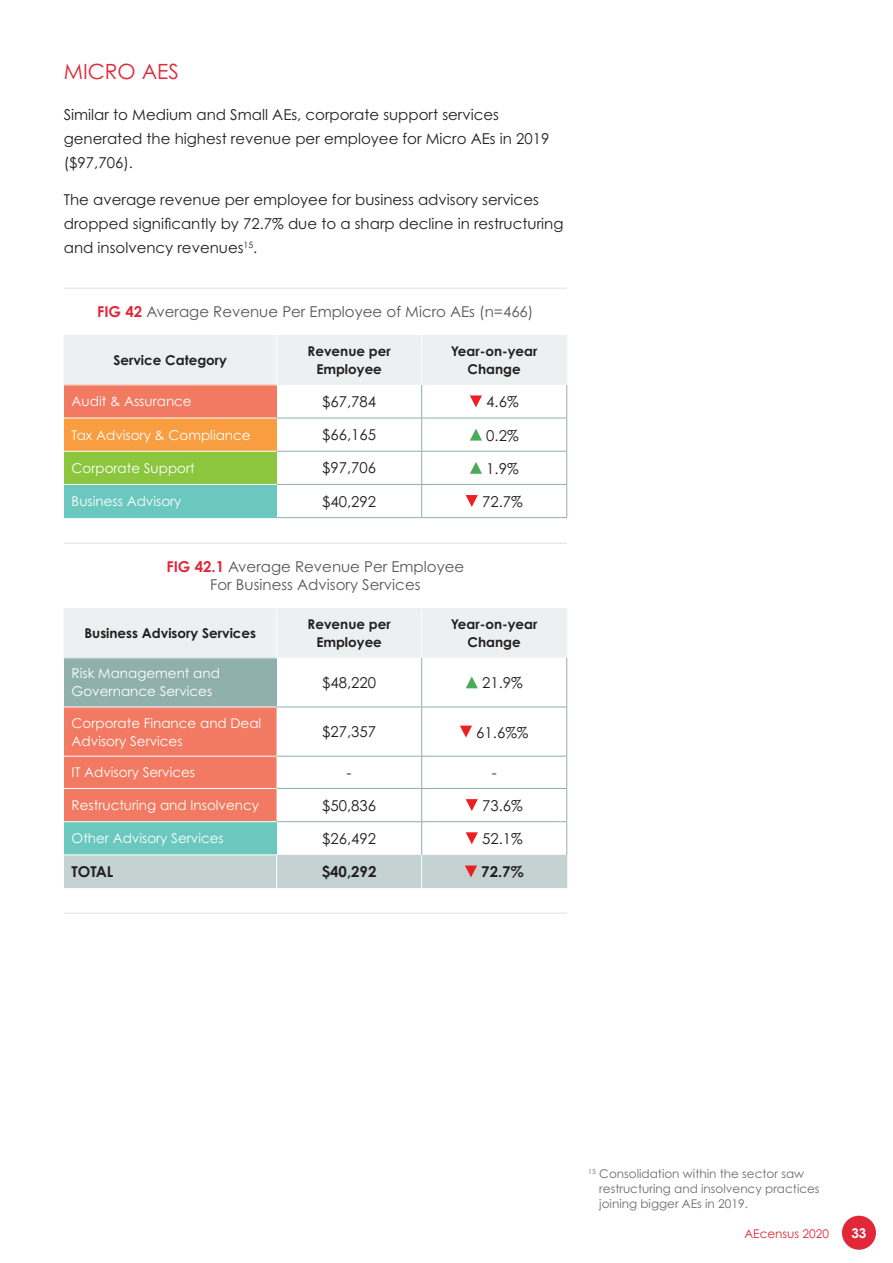
<style>
.page{position:relative;width:893px;height:1263px;background:#fff}
.page>*{position:absolute;margin:0;border:0;box-sizing:border-box;transform-origin:0 0}
.t1{font:21px "Century Gothic Std";color:#e02839}
.t2{font:15px/24px "Century Gothic Std";color:#231f20}
.t3{font:15px/18px "Century Gothic Std";color:#57585a;text-align:center}
.t4{font:700 15px "Century Gothic Std";color:#231f20}
.t5{font:13.5px/18px "Century Gothic Std";color:#fff}
.t6{font:700 13.5px/18px "Century Gothic Std";color:#231f20;text-align:center}
.t7{font:700 13.5px "Century Gothic Std";color:#fff}
.t8{font:12px/15px "Century Gothic Std";color:#6c6d70}
.t9{font:12px "Century Gothic Std";color:#e02839}
.s1{font-weight:700;color:#e02839}
</style>
<div class="page">
<hr style="left:64px;top:287px;width:503px;height:2px;background:#e6eceb">
<hr style="left:64px;top:542px;width:503px;height:2px;background:#e6eceb">
<hr style="left:64px;top:912px;width:503px;height:2px;background:#e6eceb">
<div style="left:65px;top:336px;width:501px;height:49px;background:#ecf0f0"></div>
<div style="left:64px;top:385px;width:213px;height:33px;background:#f37a62"></div>
<div style="left:64px;top:418px;width:213px;height:33px;background:#f89d40"></div>
<div style="left:64px;top:451px;width:213px;height:33px;background:#8bc63e"></div>
<div style="left:64px;top:484px;width:213px;height:34px;background:#6bc8be"></div>
<hr style="left:276px;top:336px;width:1px;height:49px;background:#fff">
<hr style="left:421px;top:336px;width:1px;height:49px;background:#fff">
<hr style="left:421px;top:385px;width:1px;height:33px;background:#90b0ae">
<hr style="left:277px;top:418px;width:145px;height:1px;background:#90b0ae">
<hr style="left:422px;top:418px;width:145px;height:1px;background:#90b0ae">
<hr style="left:421px;top:418px;width:1px;height:33px;background:#90b0ae">
<hr style="left:277px;top:451px;width:145px;height:1px;background:#90b0ae">
<hr style="left:422px;top:451px;width:145px;height:1px;background:#90b0ae">
<hr style="left:421px;top:451px;width:1px;height:33px;background:#90b0ae">
<hr style="left:277px;top:484px;width:145px;height:1px;background:#90b0ae">
<hr style="left:422px;top:484px;width:145px;height:1px;background:#90b0ae">
<hr style="left:421px;top:485px;width:1px;height:32px;background:#90b0ae">
<hr style="left:64px;top:418px;width:213px;height:1px;background:#fff">
<hr style="left:64px;top:451px;width:213px;height:1px;background:#fff">
<hr style="left:64px;top:484px;width:213px;height:1px;background:#fff">
<hr style="left:64px;top:335px;width:213px;height:1px;background:#ecf0f0">
<hr style="left:64px;top:336px;width:1px;height:49px;background:#ecf0f0">
<hr style="left:277px;top:335px;width:145px;height:1px;background:#ecf0f0">
<hr style="left:422px;top:335px;width:145px;height:1px;background:#ecf0f0">
<hr style="left:64px;top:385px;width:213px;height:1px;background:#fff">
<hr style="left:566px;top:385px;width:1px;height:33px;background:#90b0ae">
<hr style="left:566px;top:418px;width:1px;height:33px;background:#90b0ae">
<hr style="left:566px;top:451px;width:1px;height:33px;background:#90b0ae">
<hr style="left:566px;top:485px;width:1px;height:32px;background:#90b0ae">
<hr style="left:277px;top:517px;width:145px;height:1px;background:#90b0ae">
<hr style="left:422px;top:517px;width:145px;height:1px;background:#90b0ae">
<hr style="left:566px;top:336px;width:1px;height:49px;background:#ecf0f0">
<svg style="left:470px;top:395px;width:12px;height:12px"></svg>
<svg style="left:470px;top:429px;width:12px;height:12px"></svg>
<svg style="left:470px;top:462px;width:12px;height:12px"></svg>
<svg style="left:466px;top:495px;width:12px;height:12px"></svg>
<div style="left:65px;top:609px;width:501px;height:49px;background:#ecf0f0"></div>
<div style="left:64px;top:658px;width:213px;height:49px;background:#90b0ae"></div>
<div style="left:64px;top:708px;width:213px;height:113px;background:#f37a62"></div>
<div style="left:64px;top:822px;width:213px;height:33px;background:#6bc8be"></div>
<hr style="left:276px;top:609px;width:1px;height:49px;background:#fff">
<hr style="left:421px;top:609px;width:1px;height:49px;background:#fff">
<hr style="left:421px;top:658px;width:1px;height:49px;background:#90b0ae">
<hr style="left:277px;top:707px;width:145px;height:1px;background:#90b0ae">
<hr style="left:422px;top:707px;width:145px;height:1px;background:#90b0ae">
<hr style="left:421px;top:707px;width:1px;height:49px;background:#90b0ae">
<hr style="left:277px;top:756px;width:145px;height:1px;background:#90b0ae">
<hr style="left:422px;top:756px;width:145px;height:1px;background:#90b0ae">
<hr style="left:421px;top:756px;width:1px;height:32px;background:#90b0ae">
<hr style="left:277px;top:788px;width:145px;height:1px;background:#90b0ae">
<hr style="left:422px;top:788px;width:145px;height:1px;background:#90b0ae">
<hr style="left:421px;top:789px;width:1px;height:32px;background:#90b0ae">
<hr style="left:277px;top:821px;width:145px;height:1px;background:#90b0ae">
<hr style="left:422px;top:821px;width:145px;height:1px;background:#90b0ae">
<hr style="left:421px;top:822px;width:1px;height:33px;background:#90b0ae">
<hr style="left:64px;top:756px;width:213px;height:1px;background:#fff">
<hr style="left:64px;top:788px;width:213px;height:1px;background:#fff">
<hr style="left:64px;top:608px;width:213px;height:1px;background:#ecf0f0">
<hr style="left:64px;top:609px;width:1px;height:49px;background:#ecf0f0">
<hr style="left:277px;top:608px;width:145px;height:1px;background:#ecf0f0">
<hr style="left:422px;top:608px;width:145px;height:1px;background:#ecf0f0">
<hr style="left:64px;top:657px;width:213px;height:1px;background:#fff">
<hr style="left:64px;top:854px;width:213px;height:1px;background:#fff">
<hr style="left:566px;top:658px;width:1px;height:49px;background:#90b0ae">
<hr style="left:566px;top:707px;width:1px;height:49px;background:#90b0ae">
<hr style="left:566px;top:756px;width:1px;height:32px;background:#90b0ae">
<hr style="left:566px;top:789px;width:1px;height:32px;background:#90b0ae">
<hr style="left:566px;top:822px;width:1px;height:33px;background:#90b0ae">
<hr style="left:566px;top:609px;width:1px;height:49px;background:#ecf0f0">
<svg style="left:466px;top:676px;width:12px;height:12px"></svg>
<svg style="left:460px;top:726px;width:12px;height:11px"></svg>
<svg style="left:466px;top:799px;width:12px;height:12px"></svg>
<svg style="left:466px;top:832px;width:12px;height:12px"></svg>
<div style="left:64px;top:855px;width:503px;height:33px;background:#c4d2d1"></div>
<div style="left:842px;top:1216px;width:34px;height:34px;background:#e02839;border-radius:50%"></div>
<h1 class="t1" style="left:64px;top:59px;width:117px">MICRO AES</h1>
<p class="t2" style="left:64px;top:103px;width:487px">Similar to Medium and Small AEs, corporate support services generated the highest revenue per employee for Micro AEs in 2019 ($97,706).</p>
<p class="t2" style="left:64px;top:187px;width:501px">The average revenue per employee for business advisory services dropped significantly by 72.7% due to a sharp decline in restructuring and insolvency revenues<sup>15</sup>.</p>
<p class="t3" style="left:97px;top:302px;width:438px"><span class="s1">FIG 42</span> Average Revenue Per Employee of Micro AEs (n=466)</p>
<p class="t6" style="left:113px;top:351px;width:115px">Service Category</p>
<p class="t6" style="left:308px;top:342px;width:85px">Revenue per<br>Employee</p>
<p class="t6" style="left:451px;top:342px;width:88px">Year-on-year<br>Change</p>
<p class="t5" style="left:72px;top:392px;width:122px">Audit &amp; Assurance</p>
<p class="t2" style="left:322px;top:389px;width:56px">$67,784</p>
<p class="t2" style="left:486px;top:390px;width:34px">4.6%</p>
<p class="t5" style="left:72px;top:425px;width:181px">Tax Advisory &amp; Compliance</p>
<p class="t2" style="left:322px;top:422px;width:56px">$66,165</p>
<p class="t2" style="left:486px;top:423px;width:34px">0.2%</p>
<p class="t5" style="left:72px;top:459px;width:125px">Corporate Support</p>
<p class="t2" style="left:322px;top:456px;width:56px">$97,706</p>
<p class="t2" style="left:486px;top:456px;width:34px">1.9%</p>
<p class="t5" style="left:72px;top:492px;width:111px">Business Advisory</p>
<p class="t2" style="left:322px;top:489px;width:56px">$40,292</p>
<p class="t2" style="left:482px;top:489px;width:42px">72.7%</p>
<p class="t3" style="left:167px;top:557px;width:299px"><span class="s1">FIG 42.1</span> Average Revenue Per Employee<br>For Business Advisory Services</p>
<p class="t6" style="left:84px;top:624px;width:173px">Business Advisory Services</p>
<p class="t6" style="left:308px;top:615px;width:85px">Revenue per<br>Employee</p>
<p class="t6" style="left:451px;top:615px;width:88px">Year-on-year<br>Change</p>
<p class="t5" style="left:72px;top:664px;width:150px">Risk Management and<br>Governance Services</p>
<p class="t2" style="left:322px;top:670px;width:56px">$48,220</p>
<p class="t2" style="left:482px;top:671px;width:42px">21.9%</p>
<p class="t5" style="left:72px;top:713px;width:191px">Corporate Finance and Deal<br>Advisory Services</p>
<p class="t2" style="left:322px;top:719px;width:56px">$27,357</p>
<p class="t2" style="left:476px;top:720px;width:54px">61.6%%</p>
<p class="t5" style="left:72px;top:763px;width:125px">IT Advisory Services</p>
<p class="t2" style="left:347px;top:760px;width:6px">-</p>
<p class="t2" style="left:492px;top:760px;width:6px">-</p>
<p class="t5" style="left:72px;top:796px;width:189px">Restructuring and Insolvency</p>
<p class="t2" style="left:322px;top:793px;width:56px">$50,836</p>
<p class="t2" style="left:482px;top:793px;width:42px">73.6%</p>
<p class="t5" style="left:72px;top:829px;width:154px">Other Advisory Services</p>
<p class="t2" style="left:322px;top:826px;width:56px">$26,492</p>
<p class="t2" style="left:482px;top:827px;width:42px">52.1%</p>
<p class="t4" style="left:72px;top:862px;width:43px">TOTAL</p>
<p class="t4" style="left:322px;top:862px;width:56px">$40,292</p>
<p class="t4" style="left:481px;top:863px;width:44px">72.7%</p>
<p class="t8" style="left:599px;top:1166px;width:222px;text-indent:-11px"><sup>15</sup> Consolidation within the sector saw restructuring and insolvency practices joining bigger AEs in 2019.</p>
<p class="t9" style="left:744px;top:1226px;width:86px">AEcensus 2020</p>
<p class="t7" style="left:851px;top:1225px;width:17px">33</p>
</div>
